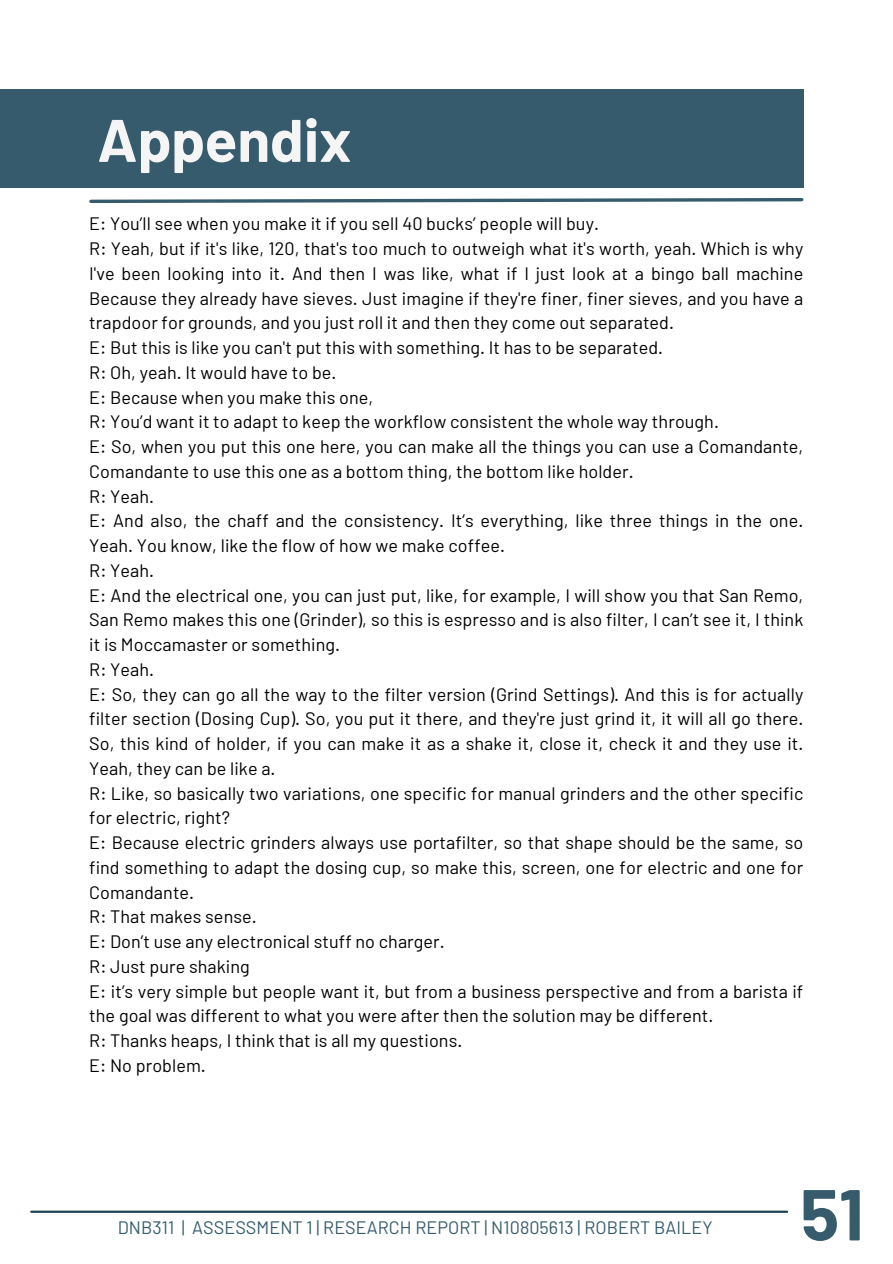
<style>
.page{position:relative;width:893px;height:1264px;background:#fff}
.page>*{position:absolute;margin:0;border:0;box-sizing:border-box;transform-origin:0 0}
.t1{font:700 72px "Barlow";color:#365b6d}
.t2{font:700 60px "Barlow";color:#f5f5f5}
.t3{font:18px/24.8px "Barlow";letter-spacing:.005em;color:#000}
.t4{font:18px "Barlow";letter-spacing:.005em;color:#365b6d}
</style>
<div class="page">
<svg style="left:89px;top:198px;width:715px;height:5px"></svg>
<div style="left:0;top:89px;width:803px;height:98px;background:#365b6d"></div>
<hr style="left:31px;top:1210px;width:756px;height:2px;background:#1d4355">
<h2 class="t2" style="left:97px;top:103px;width:256px">Appendix</h2>
<p class="t3" style="left:89px;top:211px;width:715px">E: You’ll see when you make it if you sell 40 bucks’ people will buy.<br>R: Yeah, but if it's like, 120, that's too much to outweigh what it's worth, yeah. Which is why I've been looking into it. And then I was like, what if I just look at a bingo ball machine Because they already have sieves. Just imagine if they're finer, finer sieves, and you have a trapdoor for grounds, and you just roll it and then they come out separated.<br>E: But this is like you can't put this with something. It has to be separated.<br>R: Oh, yeah. It would have to be.<br>E: Because when you make this one,<br>R: You’d want it to adapt to keep the workflow consistent the whole way through.<br>E: So, when you put this one here, you can make all the things you can use a Comandante, Comandante to use this one as a bottom thing, the bottom like holder.<br>R: Yeah.<br>E: And also, the chaff and the consistency. It’s everything, like three things in the one.<br>Yeah. You know, like the flow of how we make coffee.<br>R: Yeah.<br>E: And the electrical one, you can just put, like, for example, I will show you that San Remo, San Remo makes this one (Grinder), so this is espresso and is also filter, I can’t see it, I think it is Moccamaster or something.<br>R: Yeah.<br>E: So, they can go all the way to the filter version (Grind Settings). And this is for actually filter section (Dosing Cup). So, you put it there, and they're just grind it, it will all go there.<br>So, this kind of holder, if you can make it as a shake it, close it, check it and they use it.<br>Yeah, they can be like a.<br>R: Like, so basically two variations, one specific for manual grinders and the other specific for electric, right?<br>E: Because electric grinders always use portafilter, so that shape should be the same, so find something to adapt the dosing cup, so make this, screen, one for electric and one for Comandante.<br>R: That makes sense.<br>E: Don’t use any electronical stuff no charger.<br>R: Just pure shaking<br>E: it’s very simple but people want it, but from a business perspective and from a barista if the goal was different to what you were after then the solution may be different.<br>R: Thanks heaps, I think that is all my questions.<br>E: No problem.</p>
<p class="t4" style="left:118px;top:1215px;width:596px">DNB311 | ASSESSMENT 1 | RESEARCH REPORT | N10805613 | ROBERT BAILEY</p>
<h1 class="t1" style="left:800px;top:1169px;width:65px">51</h1>
</div>
